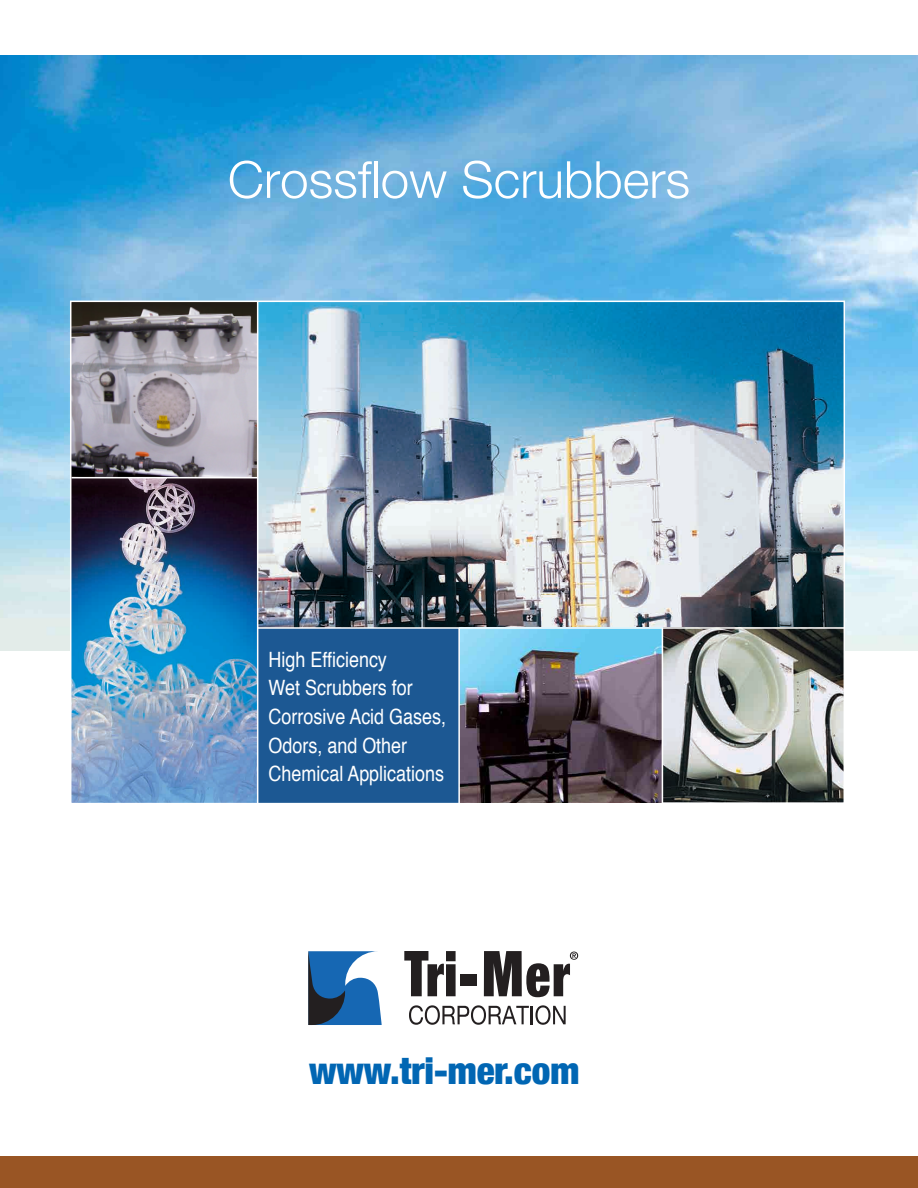
<style>
.page{position:relative;width:918px;height:1188px;background:#fff}
.page>*{position:absolute;margin:0;border:0;box-sizing:border-box;transform-origin:0 0}
.t1{font:300 51.3px "Helvetica Neue";color:#fff}
.t2{font:900 condensed 37.2px "Helvetica Neue";color:#0166b3}
.t3{font:21.15px/28.7px "Helvetica";color:#fff;scale:.85 1}
</style>
<div class="page">
<img style="left:0;top:56px;width:918px;height:594px">
<img style="left:73px;top:304px;width:184px;height:497px">
<div style="left:0;top:1156px;width:918px;height:32px;background:#995524"></div>
<svg style="left:308px;top:951px;width:74px;height:74px"></svg>
<svg style="left:404px;top:951px;width:52px;height:45px"></svg>
<div style="left:460px;top:974px;width:17px;height:11px;background:#231f20"></div>
<svg style="left:409px;top:1005px;width:157px;height:20px"></svg>
<svg style="left:484px;top:951px;width:94px;height:46px"></svg>
<img style="left:258px;top:304px;width:584px;height:323px">
<img style="left:460px;top:629px;width:382px;height:172px">
<div style="left:257px;top:628px;width:202px;height:176px;background:#1c5893"></div>
<hr style="left:257px;top:301px;width:1px;height:502px;background:#fff">
<hr style="left:458px;top:628px;width:2px;height:175px;background:#fff">
<hr style="left:662px;top:628px;width:1px;height:175px;background:#fff">
<hr style="left:258px;top:627px;width:586px;height:2px;background:#fff">
<hr style="left:72px;top:477px;width:186px;height:1px;background:#fff">
<h1 class="t1" style="left:228px;top:138px;width:464px">Crossflow Scrubbers</h1>
<p class="t3" style="left:269px;top:646px;width:210px">High Efficiency<br>Wet Scrubbers for<br>Corrosive Acid Gases,<br>Odors, and Other<br>Chemical Applications</p>
<h2 class="t2" style="left:309px;top:1040px;width:272px">www.tri-mer.com</h2>
</div>
